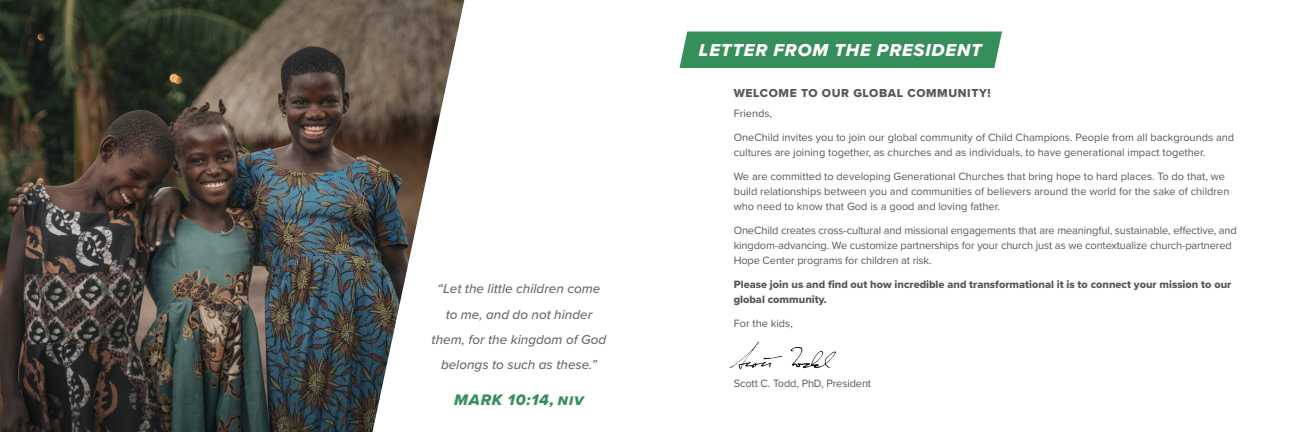
<style>
.page{position:relative;width:1296px;height:432px;background:#fff}
.page>*{position:absolute;margin:0;border:0;box-sizing:border-box;transform-origin:0 0}
.t1{font:18px "Proxima Nova Extrabld It";letter-spacing:.05em;color:#fff}
.t2{font:15.8px "Proxima Nova Extrabld It";letter-spacing:.05em;color:#368e5b}
.Gray_Italic_Sub-Header{font:italic 500 13.4px/25.3px "Proxima Nova";color:#6c6d70;text-align:center}
.Large_Sub_Head{font:12px "Proxima Nova Extrabld";letter-spacing:.05em;color:#57585a}
.Body{font:11px/15px "Proxima Nova";color:#57585a}
.Body-2{font:11px/15px "Proxima Nova Extrabld";color:#57585a}
</style>
<div class="page">
<img style="left:730px;top:341px;width:106px;height:28px">
<div style="left:679px;top:32px;width:323px;height:36px;background:#368e5b"></div>
<img style="left:0;top:0;width:464px;height:432px">
<p class="Gray_Italic_Sub-Header" style="left:432px;top:276px;width:176px">“Let the little children come to me, and do not hinder them, for the kingdom of God belongs to such as these.”</p>
<p class="t2" style="left:454px;top:388px;width:131px">MARK 10:14, niv</p>
<p class="t1" style="left:699px;top:36px;width:284px">LETTER FROM THE PRESIDENT</p>
<p class="Large_Sub_Head" style="left:734px;top:85px;width:259px">WELCOME TO OUR GLOBAL COMMUNITY!</p>
<p class="Body" style="left:734px;top:105px;width:40px">Friends,</p>
<p class="Body" style="left:734px;top:129px;width:502px">OneChild invites you to join our global community of Child Champions. People from all backgrounds and cultures are joining together, as churches and as individuals, to have generational impact together.</p>
<p class="Body" style="left:734px;top:168px;width:497px">We are committed to developing Generational Churches that bring hope to hard places. To do that, we build relationships between you and communities of believers around the world for the sake of children who need to know that God is a good and loving father.</p>
<p class="Body" style="left:734px;top:222px;width:505px">OneChild creates cross-cultural and missional engagements that are meaningful, sustainable, effective, and kingdom-advancing. We customize partnerships for your church just as we contextualize church-partnered<br>Hope Center programs for children at risk.</p>
<p class="Body-2" style="left:734px;top:277px;width:499px">Please join us and find out how incredible and transformational it is to connect your mission to our global community.</p>
<p class="Body" style="left:734px;top:315px;width:61px">For the kids,</p>
<p class="Body" style="left:734px;top:375px;width:139px">Scott C. Todd, PhD, President</p>
</div>
